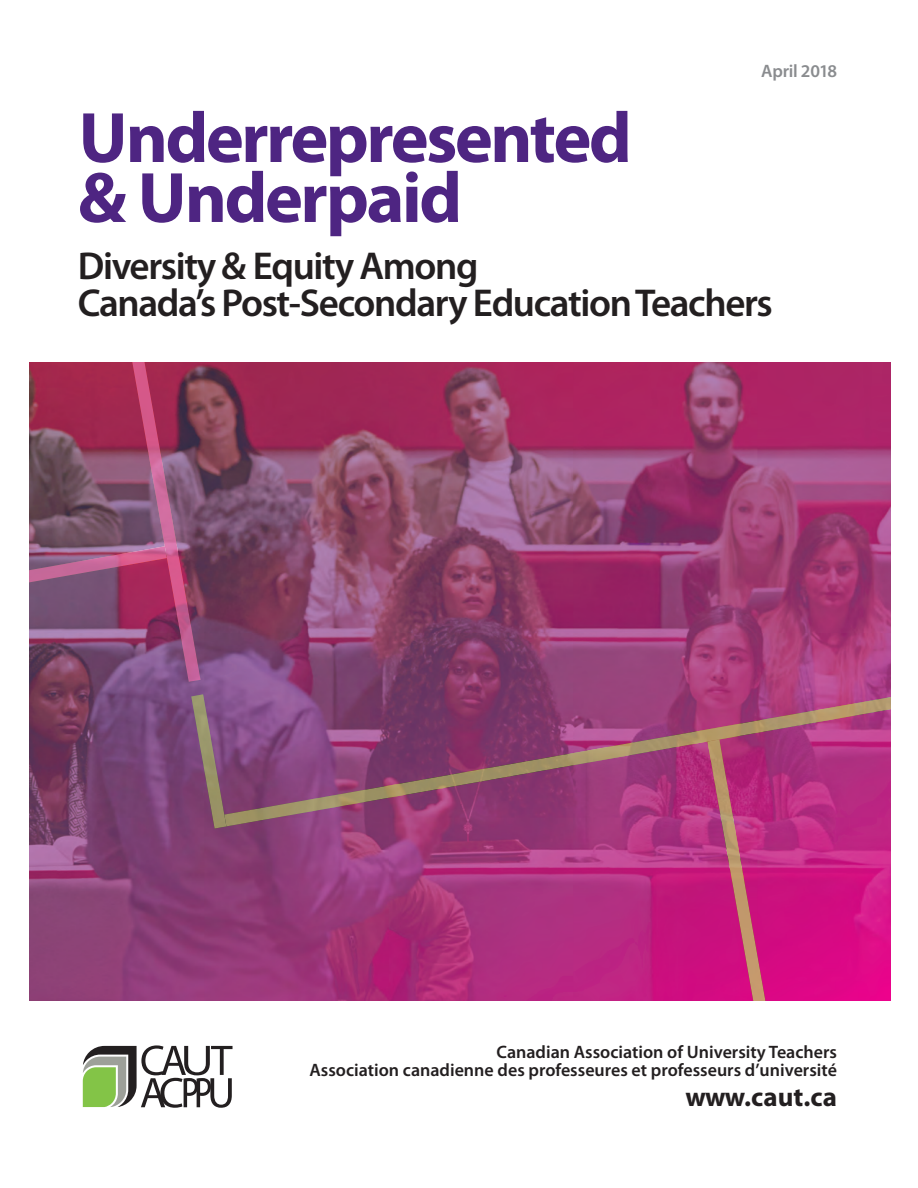
<style>
.page{position:relative;width:918px;height:1188px;background:#fff}
.page>*{position:absolute;margin:0;border:0;box-sizing:border-box;transform-origin:0 0}
.t1{font:700 72px/60px "Myriad Pro";letter-spacing:-.035em;color:#4e2582}
.t2{font:600 39px/37.5px "Myriad Pro";letter-spacing:-.035em;color:#231f20}
.t3{font:700 27px "Myriad Pro";color:#231f20}
.t4{font:600 18px/18px "Myriad Pro";color:#231f20;text-align:right}
.t5{font:600 18px "Myriad Pro";letter-spacing:-.015em;color:#8a8c8f}
</style>
<div class="page">
<img style="left:29px;top:362px;width:862px;height:639px">
<img style="left:29px;top:362px;width:103px;height:184px">
<svg style="left:83px;top:1045px;width:150px;height:63px"></svg>
<img style="left:191px;top:694px;width:35px;height:135px">
<img style="left:132px;top:362px;width:69px;height:320px">
<img style="left:224px;top:696px;width:667px;height:130px">
<img style="left:29px;top:546px;width:138px;height:38px">
<svg style="left:165px;top:546px;width:2px;height:12px"></svg>
<img style="left:707px;top:739px;width:59px;height:262px">
<p class="t5" style="left:761px;top:64px;width:77px">April 2018</p>
<h1 class="t1" style="left:78px;top:107px;width:556px">Underrepresented &amp; Underpaid</h1>
<h2 class="t2" style="left:78px;top:250px;width:697px">Diversity &amp; Equity Among<br>Canada’s Post-Secondary EducationTeachers</h2>
<p class="t4" style="left:310px;top:1044px;width:529px">Canadian Association of University Teachers<br>Association canadienne des professeures et professeurs d’université</p>
<h3 class="t3" style="left:686px;top:1081px;width:153px">www.caut.ca</h3>
</div>
